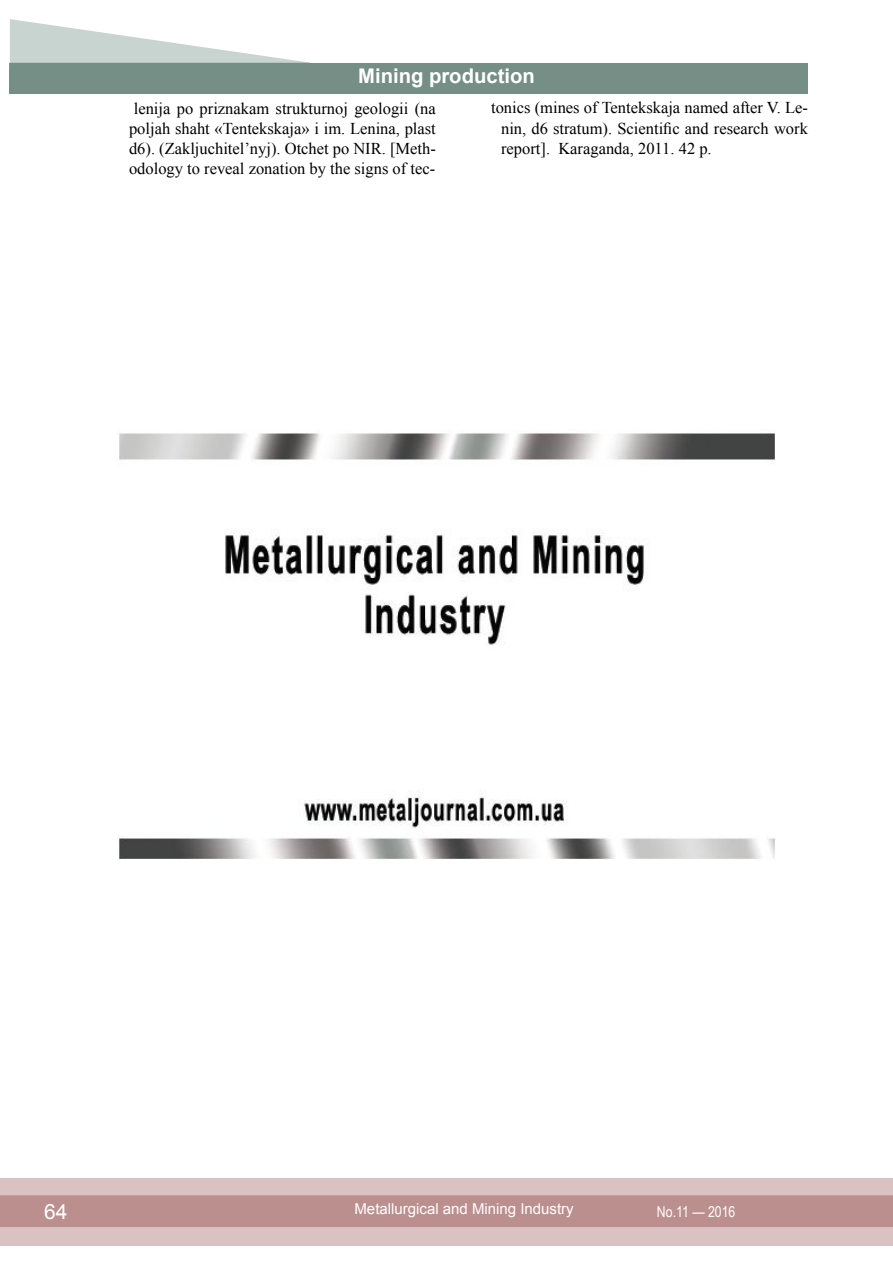
<style>
.page{position:relative;width:893px;height:1263px;background:#fff}
.page>*{position:absolute;margin:0;border:0;box-sizing:border-box;transform-origin:0 0}
.t1{font:21px "Arial";color:#fff}
.t2{font:700 20.25px "Arial";color:#fff}
.t3{font:16.5px/20.2px "Times New Roman";color:#000;text-align:justify}
.t4{font:15px "Arial";color:#fff}
.t5{font:15px "Arial Narrow";color:#fff}
</style>
<div class="page">
<div style="left:0;top:1178px;width:893px;height:68px;background:#dbc2c2"></div>
<div style="left:0;top:1195px;width:893px;height:32px;background:#bc8f8f;border:2px solid #bc8f8f"></div>
<div style="left:10px;top:63px;width:798px;height:30px;background:#758f87"></div>
<svg style="left:10px;top:19px;width:300px;height:44px"></svg>
<img style="left:119px;top:433px;width:656px;height:426px">
<p class="t2" style="left:358px;top:62px;width:178px">Mining production</p>
<p class="t3" style="left:129px;top:98px;width:308px">lenija po priznakam strukturnoj geologii (na poljah shaht «Tentekskaja» i im. Lenina, plast d6). (Zakljuchitel’nyj). Otchet po NIR. [Meth&shy;odology to reveal zonation by the signs of tec-</p>
<p class="t3" style="left:501px;top:98px;width:308px;text-indent:-10px">tonics (mines of Tentekskaja named after V. Le&shy;nin, d6 stratum). Scientific and research work report]. Karaganda, 2011. 42 p.</p>
<p class="t1" style="left:44px;top:1197px;width:25px">64</p>
<p class="t4" style="left:354px;top:1199px;width:221px">Metallurgical and Mining Industry</p>
<p class="t5" style="left:657px;top:1201px;width:80px">No.11 — 2016</p>
</div>
